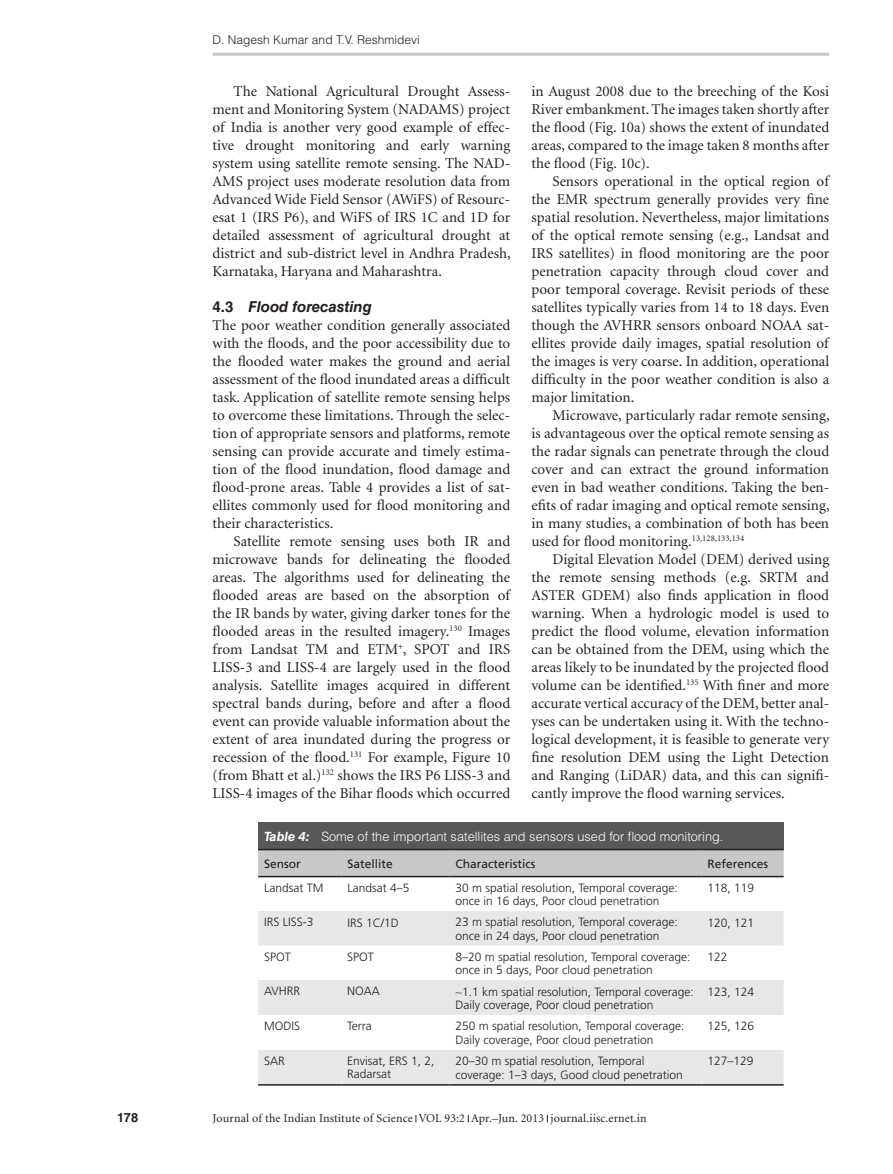
<style>
.page{position:relative;width:893px;height:1174px;background:#fff}
.page>*{position:absolute;margin:0;border:0;box-sizing:border-box;transform-origin:0 0}
.t1{font:15px/18px "Minion";color:#231f20;text-align:justify}
.t2{font:italic 700 15px "Helvetica LT Std";color:#231f20}
.t3{font:300 12.75px "Helvetica LT Std";color:#fff}
.t4{font:700 12.75px "Helvetica LT Std";color:#231f20}
.t5{font:300 12px/13.5px "Frutiger";color:#231f20}
.t6{font:12px "Minion";letter-spacing:.01em;color:#231f20}
.t7{font:12px "Frutiger";color:#231f20}
.t8{font:300 12px "Helvetica LT Std";color:#231f20}
.s1{font-style:normal}
.s2{font-weight:700;font-style:italic}
</style>
<div class="page">
<hr style="left:213px;top:53px;width:616px;height:3px;background:#c7c8ca">
<div style="left:258px;top:822px;width:526px;height:27px;background:#57585a"></div>
<svg style="left:258px;top:850px;width:526px;height:26px;background:#c3c4c6"></svg>
<svg style="left:258px;top:911px;width:526px;height:173px;fill:#e6e7e9"></svg>
<hr style="left:258px;top:849px;width:83px;height:1px;background:#231f20">
<hr style="left:341px;top:849px;width:108px;height:1px;background:#231f20">
<hr style="left:449px;top:849px;width:253px;height:1px;background:#231f20">
<hr style="left:702px;top:849px;width:82px;height:1px;background:#231f20">
<hr style="left:258px;top:876px;width:83px;height:1px;background:#231f20">
<hr style="left:341px;top:876px;width:108px;height:1px;background:#231f20">
<hr style="left:449px;top:876px;width:253px;height:1px;background:#231f20">
<hr style="left:702px;top:876px;width:82px;height:1px;background:#231f20">
<hr style="left:258px;top:1084px;width:83px;height:1px;background:#231f20">
<hr style="left:341px;top:1084px;width:108px;height:1px;background:#231f20">
<hr style="left:449px;top:1084px;width:253px;height:1px;background:#231f20">
<hr style="left:702px;top:1084px;width:82px;height:1px;background:#231f20">
<p class="t8" style="left:213px;top:32px;width:209px">D. Nagesh Kumar and T.V. Reshmidevi</p>
<p class="t1" style="left:213px;top:83px;width:300px;text-indent:21px">The National Agricultural Drought Assess&shy;ment and Monitoring System (NADAMS) project of India is another very good example of effec&shy;tive drought monitoring and early warning system using satellite remote sensing. The NAD-AMS project uses moderate resolution data from Advanced Wide Field Sensor (AWiFS) of Resourc&shy;esat 1 (IRS P6), and WiFS of IRS 1C and 1D for detailed assessment of agricultural drought at district and sub-district level in Andhra Pradesh, Karnataka, Haryana and Maharashtra.</p>
<p class="t2" style="left:213px;top:298px;width:161px"><span class="s1">4.3</span> Flood forecasting</p>
<p class="t1" style="left:213px;top:317px;width:299px">The poor weather condition generally associated with the floods, and the poor accessibility due to the flooded water makes the ground and aerial assessment of the flood inundated areas a difficult task. Application of satellite remote sensing helps to overcome these limitations. Through the selec&shy;tion of appropriate sensors and platforms, remote sensing can provide accurate and timely estima&shy;tion of the flood inundation, flood damage and flood-prone areas. Table 4 provides a list of sat&shy;ellites commonly used for flood monitoring and their characteristics.</p>
<p class="t1" style="left:213px;top:533px;width:299px;text-indent:21px">Satellite remote sensing uses both IR and microwave bands for delineating the flooded areas. The algorithms used for delineating the flooded areas are based on the absorption of the IR bands by water, giving darker tones for the flooded areas in the resulted imagery.<sup>130</sup> Images from Landsat TM and ETM , SPOT and IRS LISS-3 and LISS-4 are largely used in the flood analysis. Satellite images acquired in different spectral bands during, before and after a flood event can provide valuable information about the extent of area inundated during the progress or recession of the flood.<sup>131</sup> For example, Figure 10 (from Bhatt et al.)<sup>132</sup> shows the IRS P6 LISS-3 and LISS-4 images of the Bihar floods which occurred</p>
<p class="t1" style="left:532px;top:83px;width:299px">in August 2008 due to the breeching of the Kosi River embankment. The images taken shortly after the flood (Fig. 10a) shows the extent of inundated areas, compared to the image taken 8 months after the flood (Fig. 10c).</p>
<p class="t1" style="left:532px;top:173px;width:299px;text-indent:21px">Sensors operational in the optical region of the EMR spectrum generally provides very fine spatial resolution. Nevertheless, major limitations of the optical remote sensing (e.g., Landsat and IRS satellites) in flood monitoring are the poor penetration capacity through cloud cover and poor temporal coverage. Revisit periods of these satellites typically varies from 14 to 18 days. Even though the AVHRR sensors onboard NOAA sat&shy;ellites provide daily images, spatial resolution of the images is very coarse. In addition, operational difficulty in the poor weather condition is also a major limitation.</p>
<p class="t1" style="left:532px;top:407px;width:300px;text-indent:21px">Microwave, particularly radar remote sensing, is advantageous over the optical remote sensing as the radar signals can penetrate through the cloud cover and can extract the ground information even in bad weather conditions. Taking the ben&shy;efits of radar imaging and optical remote sensing, in many studies, a combination of both has been used for flood monitoring.<sup>13,128,133,134</sup></p>
<p class="t1" style="left:531px;top:551px;width:299px;text-indent:21px">Digital Elevation Model (DEM) derived using the remote sensing methods (e.g. SRTM and ASTER GDEM) also finds application in flood warning. When a hydrologic model is used to predict the flood volume, elevation information can be obtained from the DEM, using which the areas likely to be inundated by the projected flood volume can be identified.<sup>135</sup> With finer and more accurate vertical accuracy of the DEM, better anal&shy;yses can be undertaken using it. With the techno&shy;logical development, it is feasible to generate very fine resolution DEM using the Light Detection and Ranging (LiDAR) data, and this can signifi&shy;cantly improve the flood warning services.</p>
<p class="t3" style="left:264px;top:828px;width:461px"><span class="s2">Table 4:</span> Some of the important satellites and sensors used for flood monitoring.</p>
<p class="t7" style="left:264px;top:856px;width:38px">Sensor</p>
<p class="t7" style="left:347px;top:856px;width:47px">Satellite</p>
<p class="t7" style="left:455px;top:856px;width:82px">Characteristics</p>
<p class="t7" style="left:708px;top:856px;width:62px">References</p>
<p class="t5" style="left:264px;top:881px;width:61px">Landsat TM</p>
<p class="t5" style="left:347px;top:881px;width:64px">Landsat 4–5</p>
<p class="t5" style="left:455px;top:881px;width:224px">30 m spatial resolution, Temporal coverage: once in 16 days, Poor cloud penetration</p>
<p class="t5" style="left:708px;top:881px;width:48px">118, 119</p>
<p class="t5" style="left:264px;top:915px;width:51px">IRS LISS-3</p>
<p class="t5" style="left:347px;top:915px;width:53px">IRS 1C/1D</p>
<p class="t5" style="left:455px;top:915px;width:224px">23 m spatial resolution, Temporal coverage: once in 24 days, Poor cloud penetration</p>
<p class="t5" style="left:708px;top:915px;width:48px">120, 121</p>
<p class="t5" style="left:264px;top:950px;width:28px">SPOT</p>
<p class="t5" style="left:347px;top:950px;width:28px">SPOT</p>
<p class="t5" style="left:455px;top:950px;width:237px">8–20 m spatial resolution, Temporal coverage: once in 5 days, Poor cloud penetration</p>
<p class="t5" style="left:707px;top:950px;width:22px">122</p>
<p class="t5" style="left:264px;top:984px;width:38px">AVHRR</p>
<p class="t5" style="left:347px;top:984px;width:34px">NOAA</p>
<p class="t5" style="left:455px;top:984px;width:240px">∼1.1 km spatial resolution, Temporal coverage:<br>Daily coverage, Poor cloud penetration</p>
<p class="t5" style="left:707px;top:984px;width:48px">123, 124</p>
<p class="t5" style="left:264px;top:1019px;width:37px">MODIS</p>
<p class="t5" style="left:347px;top:1019px;width:26px">Terra</p>
<p class="t5" style="left:455px;top:1019px;width:231px">250 m spatial resolution, Temporal coverage:<br>Daily coverage, Poor cloud penetration</p>
<p class="t5" style="left:707px;top:1019px;width:48px">125, 126</p>
<p class="t5" style="left:264px;top:1054px;width:22px">SAR</p>
<p class="t5" style="left:347px;top:1054px;width:89px">Envisat, ERS 1, 2,<br>Radarsat</p>
<p class="t5" style="left:455px;top:1054px;width:229px">20–30 m spatial resolution, Temporal coverage: 1–3 days, Good cloud penetration</p>
<p class="t5" style="left:707px;top:1054px;width:48px">127–129</p>
<p class="t4" style="left:117px;top:1110px;width:23px">178</p>
<p class="t6" style="left:213px;top:1112px;width:436px">Journal of the Indian Institute of Science VOL 93:2 Apr.–Jun. 2013 journal.iisc.ernet.in</p>
</div>
